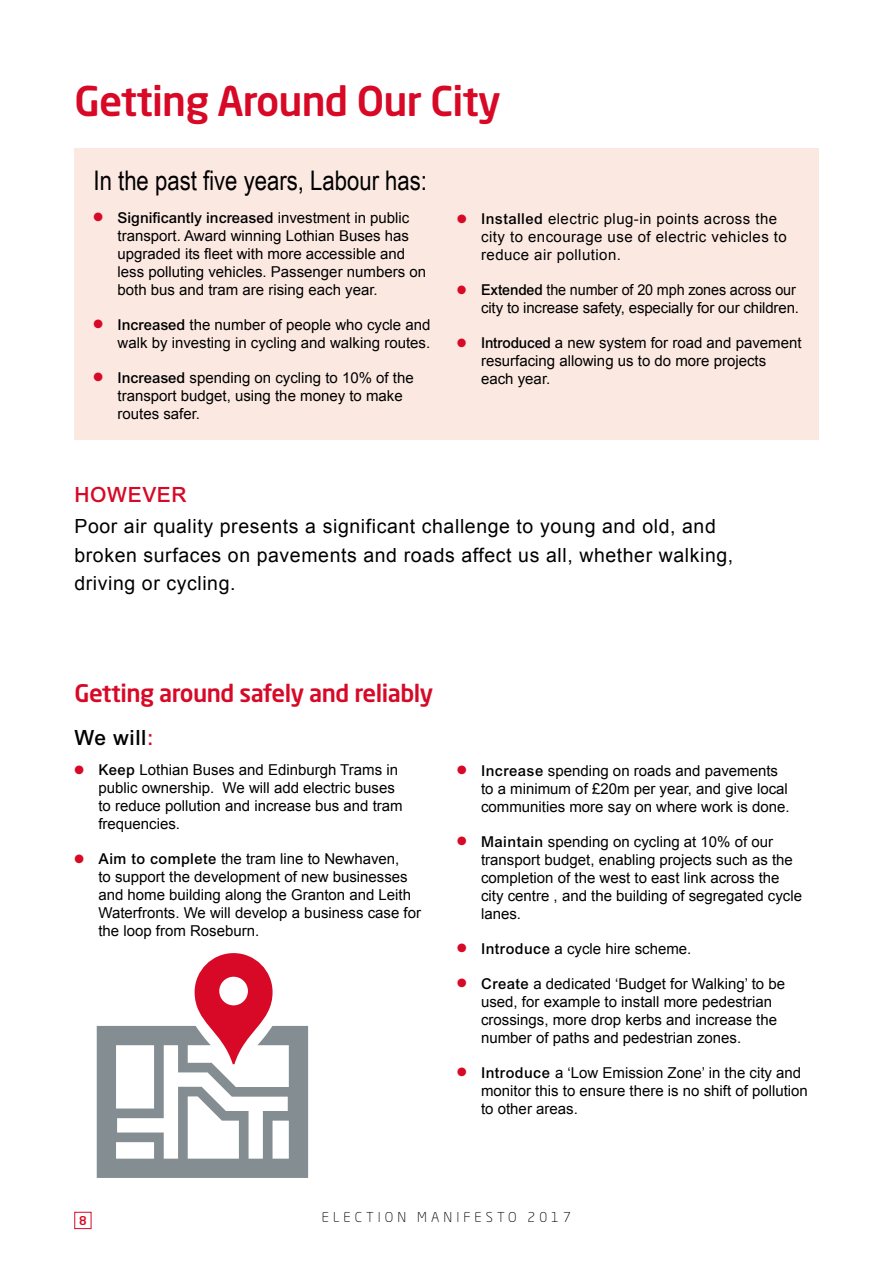
<style>
.page{position:relative;width:893px;height:1263px;background:#fff}
.page>*{position:absolute;margin:0;border:0;box-sizing:border-box;transform-origin:0 0}
.t1{font:500 40.5px "Neo Sans Std";letter-spacing:-.02em;color:#d70926}
.t2{font:27px "Arial Narrow";color:#000}
.t3{font:500 24px "Neo Sans Std";letter-spacing:-.02em;color:#d70926}
.t4{font:500 21px "Arial";letter-spacing:.03em;color:#000}
.t5{font:500 21px "Arial";letter-spacing:.03em;color:#d70926}
.t6{font:19.5px/28.5px "Arial";letter-spacing:.03em;color:#000}
.t7{font:15px/18px "Arial";color:#000}
.t8{font:15px/18px "Arial";letter-spacing:.03em;color:#000}
.t9{font:15px/18px "Arial";color:#000;text-align:right;scale:.96 1}
.t10{font:300 13.5px "Neo Sans Std";letter-spacing:.3em;color:#000}
.t11{font:500 12px "Neo Sans Std";color:#d70926}
.s1{color:#d70926}
.s2{font-weight:500}
</style>
<div class="page">
<div style="left:74px;top:1212px;width:17px;height:17px;border:1px solid #d70926"></div>
<div style="left:74px;top:149px;width:745px;height:291px;background:#fbe8e1"></div>
<svg style="left:97px;top:953px;width:211px;height:225px"></svg>
<h1 class="t1" style="left:74px;top:76px;width:428px">Getting Around Our City</h1>
<h2 class="t2" style="left:94px;top:160px;width:335px">In the past five years, Labour has:</h2>
<p class="t7" style="left:118px;top:209px;width:310px;text-indent:-24px"><span class="s1">●</span> <span class="s2">Significantly increased</span> investment in public transport. Award winning Lothian Buses has upgraded its fleet with more accessible and less polluting vehicles. Passenger numbers on both bus and tram are rising each year.</p>
<p class="t7" style="left:94px;top:316px;width:338px;text-align:right"><span class="s1">●</span> <span class="s2">Increased</span> the number of people who cycle and walk by investing in cycling and walking routes.</p>
<p class="t7" style="left:118px;top:369px;width:298px;text-indent:-24px"><span class="s1">●</span> <span class="s2">Increased</span> spending on cycling to 10% of the transport budget, using the money to make routes safer.</p>
<p class="t8" style="left:481px;top:210px;width:307px;text-indent:-24px"><span class="s1">●</span> <span class="s2">Installed</span> electric plug-in points across the city to encourage use of electric vehicles to reduce air pollution.</p>
<p class="t9" style="left:457px;top:281px;width:358px"><span class="s1">●</span> <span class="s2">Extended</span> the number of 20 mph zones across our city to increase safety, especially for our children.</p>
<p class="t7" style="left:481px;top:334px;width:322px;text-indent:-24px"><span class="s1">●</span> <span class="s2">Introduced</span> a new system for road and pavement resurfacing allowing us to do more projects each year.</p>
<h3 class="t5" style="left:74px;top:482px;width:114px">HOWEVER</h3>
<h3 class="t6" style="left:74px;top:512px;width:660px">Poor air quality presents a significant challenge to young and old, and broken surfaces on pavements and roads affect us all, whether walking, driving or cycling.</h3>
<h3 class="t3" style="left:74px;top:677px;width:360px">Getting around safely and reliably</h3>
<h3 class="t4" style="left:74px;top:726px;width:81px">We will<span class="s1">:</span></h3>
<p class="t7" style="left:98px;top:761px;width:306px;text-indent:-24px"><span class="s1">●</span> <span class="s2">Keep</span> Lothian Buses and Edinburgh Trams in public ownership. We will add electric buses to reduce pollution and increase bus and tram frequencies.</p>
<p class="t7" style="left:98px;top:850px;width:324px;text-indent:-24px"><span class="s1">●</span> <span class="s2">Aim to complete</span> the tram line to Newhaven,<br>to support the development of new businesses and home building along the Granton and Leith Waterfronts. We will develop a business case for the loop from Roseburn.</p>
<p class="t7" style="left:481px;top:761px;width:310px;text-indent:-24px"><span class="s1">●</span> <span class="s2">Increase</span> spending on roads and pavements to a minimum of £20m per year, and give local communities more say on where work is done.</p>
<p class="t7" style="left:481px;top:832px;width:322px;text-indent:-24px"><span class="s1">●</span> <span class="s2">Maintain</span> spending on cycling at 10% of our transport budget, enabling projects such as the completion of the west to east link across the city centre , and the building of segregated cycle lanes.</p>
<p class="t7" style="left:457px;top:939px;width:236px"><span class="s1">●</span> <span class="s2">Introduce</span> a cycle hire scheme.</p>
<p class="t7" style="left:481px;top:974px;width:305px;text-indent:-24px"><span class="s1">●</span> <span class="s2">Create</span> a dedicated ‘Budget for Walking’ to be used, for example to install more pedestrian crossings, more drop kerbs and increase the number of paths and pedestrian zones.</p>
<p class="t7" style="left:481px;top:1063px;width:328px;text-indent:-24px"><span class="s1">●</span> <span class="s2">Introduce</span> a ‘Low Emission Zone’ in the city and monitor this to ensure there is no shift of pollution to other areas.</p>
<p class="t11" style="left:79px;top:1213px;width:9px">8</p>
<p class="t10" style="left:322px;top:1209px;width:251px">ELECTION MANIFESTO 2017</p>
</div>
